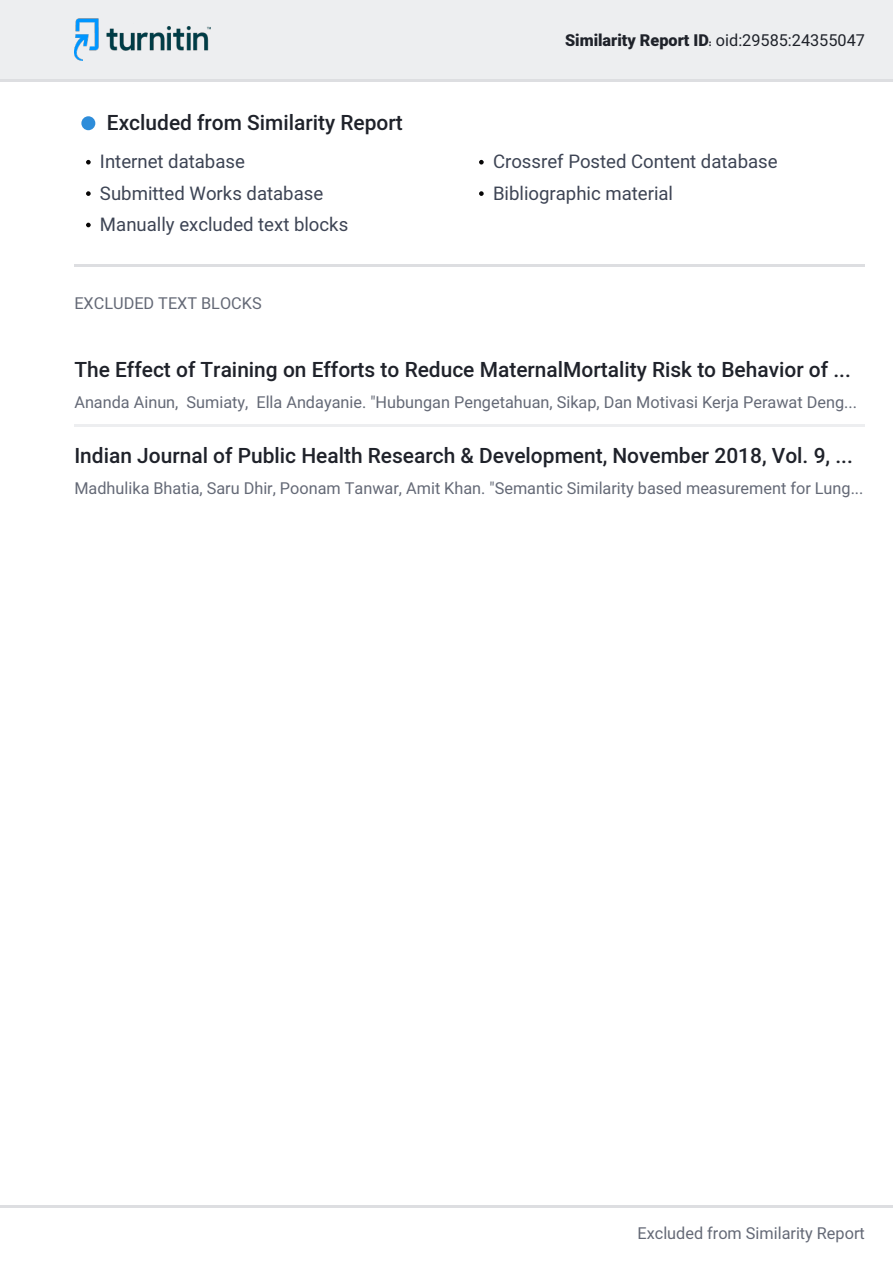
<style>
.page{position:relative;width:893px;height:1263px;background:#fff}
.page>*{position:absolute;margin:0;border:0;box-sizing:border-box;transform-origin:0 0}
.t1{font:500 21px "Roboto";color:#1f222a}
.t2{font:18.6px "Roboto";color:#3d4454}
.t3{font:16.35px "Roboto";color:#646976}
.t4{font:16.35px "Roboto Black 13";color:#1f222a}
.s1{font-family:"Roboto"}
</style>
<div class="page">
<div style="left:0;top:0;width:893px;height:81px;background:#edeef0"></div>
<hr style="left:0;top:79px;width:893px;height:2px;background:#dddee1">
<img style="left:74px;top:19px;width:136px;height:41px">
<div style="left:81px;top:116px;width:14px;height:14px;background:#2e8dda;border-radius:50%"></div>
<svg style="left:86px;top:160px;width:5px;height:5px"></svg>
<svg style="left:479px;top:160px;width:5px;height:5px"></svg>
<svg style="left:86px;top:191px;width:5px;height:5px"></svg>
<svg style="left:479px;top:191px;width:5px;height:5px"></svg>
<svg style="left:86px;top:223px;width:5px;height:4px"></svg>
<hr style="left:74px;top:264px;width:791px;height:2px;background:#dddee1">
<hr style="left:74px;top:424px;width:791px;height:3px;background:#edeef0">
<hr style="left:0;top:1205px;width:893px;height:2px;background:#dddee1">
<p class="t4" style="left:565px;top:31px;width:301px">Similarity Report ID: <span class="s1">oid:29585:24355047</span></p>
<p class="t1" style="left:107px;top:111px;width:297px">Excluded from Similarity Report</p>
<p class="t2" style="left:100px;top:151px;width:146px">Internet database</p>
<p class="t2" style="left:493px;top:151px;width:286px">Crossref Posted Content database</p>
<p class="t2" style="left:100px;top:183px;width:225px">Submitted Works database</p>
<p class="t2" style="left:493px;top:183px;width:182px">Bibliographic material</p>
<p class="t2" style="left:100px;top:214px;width:250px">Manually excluded text blocks</p>
<p class="t3" style="left:74px;top:294px;width:189px">EXCLUDED TEXT BLOCKS</p>
<p class="t1" style="left:74px;top:357px;width:778px">The Effect of Training on Efforts to Reduce MaternalMortality Risk to Behavior of ...</p>
<p class="t3" style="left:74px;top:393px;width:784px">Ananda Ainun, Sumiaty, Ella Andayanie. "Hubungan Pengetahuan, Sikap, Dan Motivasi Kerja Perawat Deng...</p>
<p class="t1" style="left:74px;top:443px;width:780px">Indian Journal of Public Health Research &amp; Development, November 2018, Vol. 9, ...</p>
<p class="t3" style="left:74px;top:479px;width:791px">Madhulika Bhatia, Saru Dhir, Poonam Tanwar, Amit Khan. "Semantic Similarity based measurement for Lung...</p>
<p class="t3" style="left:637px;top:1224px;width:229px">Excluded from Similarity Report</p>
</div>
